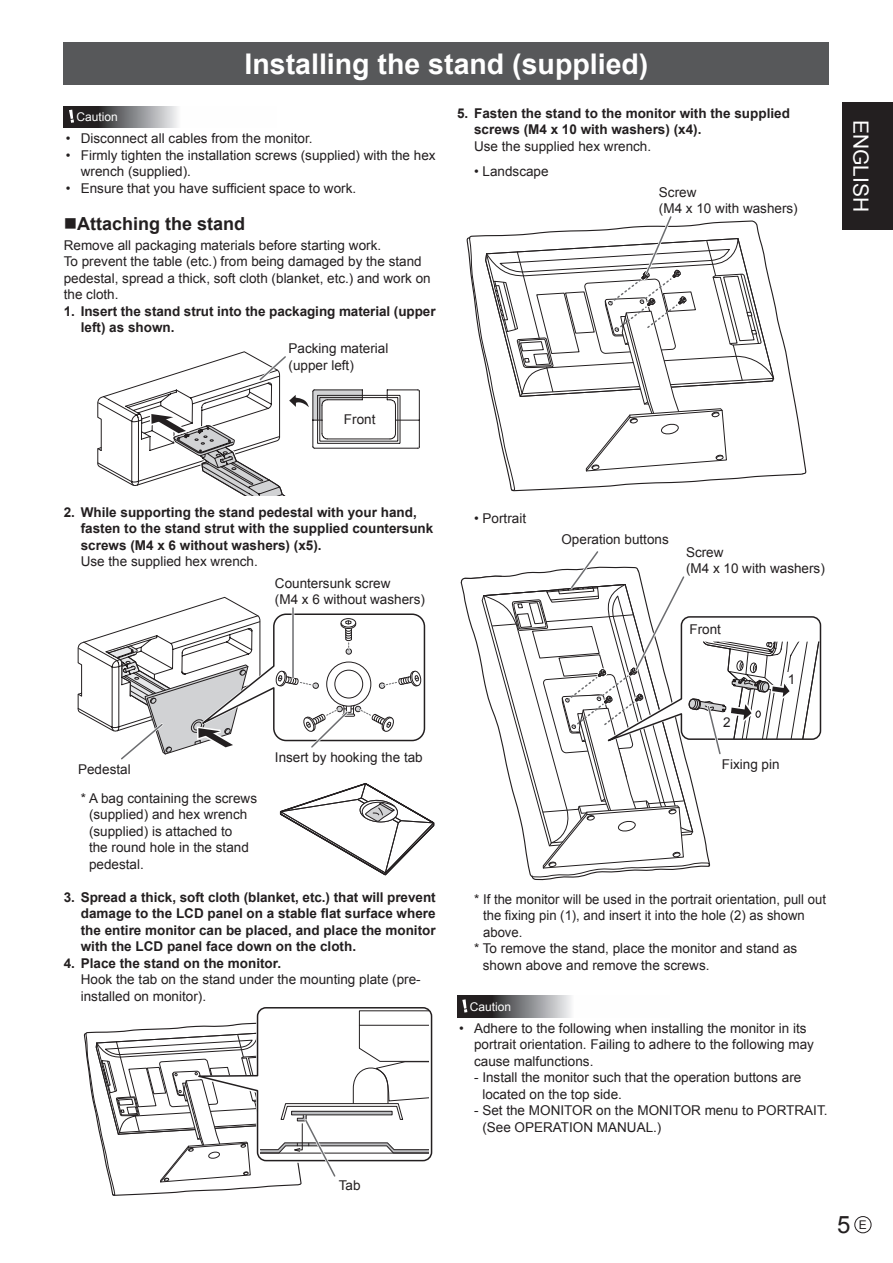
<style>
.page{position:relative;width:893px;height:1263px;background:#fff}
.page>*{position:absolute;margin:0;border:0;box-sizing:border-box;transform-origin:0 0}
.t1{font:700 28.5px "Arial";color:#fff}
.t2{font:24px "Arial";color:#231f20}
.t3{font:21px "Arial";color:#fff}
.t4{font:700 18px "Arial";color:#231f20}
.t5{font:13.5px/16.5px "Arial";color:#231f20}
.t6{font:700 13.5px/16.5px "Arial";color:#231f20}
.t7{font:12px "Arial";color:#fff}
.s1{font-size:12px}
</style>
<div class="page">
<div style="left:842px;top:102px;width:51px;height:128px;background:#231f20"></div>
<div style="left:854px;top:1216px;width:17px;height:17px;border:1px solid #231f20;border-radius:50%"></div>
<div style="left:64px;top:43px;width:765px;height:42px;background:#57585a"></div>
<svg style="left:64px;top:106px;width:114px;height:21px;background:#706f71"></svg>
<svg style="left:69px;top:110px;width:5px;height:13px"></svg>
<svg style="left:97px;top:351px;width:323px;height:144px"></svg>
<svg style="left:77px;top:596px;width:349px;height:164px"></svg>
<svg style="left:83px;top:1007px;width:350px;height:189px"></svg>
<svg style="left:468px;top:237px;width:338px;height:238px"></svg>
<svg style="left:469px;top:216px;width:305px;height:275px"></svg>
<svg style="left:460px;top:551px;width:362px;height:327px"></svg>
<div style="left:720px;top:715px;width:13px;height:14px;background:#fff"></div>
<div style="left:785px;top:672px;width:14px;height:12px;background:#fff"></div>
<svg style="left:457px;top:996px;width:114px;height:21px;background:#6f6f71"></svg>
<svg style="left:462px;top:999px;width:5px;height:13px"></svg>
<svg style="left:279px;top:783px;width:156px;height:93px"></svg>
<h1 class="t1" style="left:245px;top:45px;width:405px">Installing the stand (supplied)</h1>
<p class="t7" style="left:77px;top:109px;width:43px">Caution</p>
<p class="t5" style="left:66px;top:130px;width:248px">• Disconnect all cables from the monitor.</p>
<p class="t5" style="left:81px;top:147px;width:356px;text-indent:-15px">• Firmly tighten the installation screws (supplied) with the hex wrench (supplied).</p>
<p class="t5" style="left:66px;top:180px;width:292px">• Ensure that you have sufficient space to work.</p>
<h3 class="t4" style="left:64px;top:211px;width:183px">■Attaching the stand</h3>
<p class="t5" style="left:64px;top:237px;width:368px">Remove all packaging materials before starting work.<br>To prevent the table (etc.) from being damaged by the stand pedestal, spread a thick, soft cloth (blanket, etc.) and work on the cloth.</p>
<p class="t6" style="left:81px;top:303px;width:356px;text-indent:-17px">1. Insert the stand strut into the packaging material (upper left) as shown.</p>
<p class="t5" style="left:289px;top:341px;width:101px">Packing material (upper left)</p>
<p class="t5" style="left:344px;top:412px;width:33px">Front</p>
<p class="t6" style="left:474px;top:105px;width:317px;text-indent:-17px">5. Fasten the stand to the monitor with the supplied screws (M4 x 10 with washers) (x4).</p>
<p class="t5" style="left:474px;top:138px;width:179px">Use the supplied hex wrench.</p>
<p class="t5" style="left:474px;top:163px;width:76px">• Landscape</p>
<p class="t5" style="left:659px;top:184px;width:140px">Screw<br>(M4 x 10 with washers)</p>
<h3 class="t3" style="left:875px;top:120px;width:94px;rotate:90deg">ENGLISH</h3>
<p class="t6" style="left:81px;top:504px;width:354px;text-indent:-17px">2. While supporting the stand pedestal with your hand, fasten to the stand strut with the supplied countersunk screws (M4 x 6 without washers) (x5).</p>
<p class="t5" style="left:81px;top:554px;width:179px">Use the supplied hex wrench.</p>
<p class="t5" style="left:275px;top:575px;width:152px">Countersunk screw<br>(M4 x 6 without washers)</p>
<p class="t5" style="left:275px;top:749px;width:149px">Insert by hooking the tab</p>
<p class="t5" style="left:78px;top:755px;width:180px;line-height:28.8px">Pedestal<br>* A bag containing the screws</p>
<p class="t5" style="left:89px;top:806px;width:161px">(supplied) and hex wrench (supplied) is attached to the round hole in the stand pedestal.</p>
<p class="t6" style="left:81px;top:889px;width:356px;text-align:justify;text-indent:-17px">3. Spread a thick, soft cloth (blanket, etc.) that will prevent damage to the LCD panel on a stable flat surface where the entire monitor can be placed, and place the monitor with the LCD panel face down on the cloth.</p>
<p class="t6" style="left:64px;top:955px;width:219px">4. Place the stand on the monitor.</p>
<p class="t5" style="left:81px;top:971px;width:341px">Hook the tab on the stand under the mounting plate (pre&shy;installed on monitor).</p>
<p class="t5" style="left:339px;top:1177px;width:23px">Tab</p>
<p class="t5" style="left:474px;top:510px;width:53px">• Portrait</p>
<p class="t5" style="left:561px;top:531px;width:109px">Operation buttons</p>
<p class="t5" style="left:686px;top:544px;width:140px">Screw<br>(M4 x 10 with washers)</p>
<p class="t5" style="left:689px;top:621px;width:33px">Front</p>
<p class="t5" style="left:788px;top:671px;width:9px">1</p>
<p class="t5" style="left:723px;top:714px;width:9px">2</p>
<p class="t5" style="left:722px;top:756px;width:59px">Fixing pin</p>
<p class="t5" style="left:474px;top:891px;width:353px">* If the monitor will be used in the portrait orientation, pull out</p>
<p class="t5" style="left:483px;top:907px;width:323px">the fixing pin (1), and insert it into the hole (2) as shown</p>
<p class="t5" style="left:483px;top:924px;width:41px">above.</p>
<p class="t5" style="left:474px;top:940px;width:325px">* To remove the stand, place the monitor and stand as</p>
<p class="t5" style="left:483px;top:957px;width:228px">shown above and remove the screws.</p>
<p class="t7" style="left:470px;top:999px;width:43px">Caution</p>
<p class="t5" style="left:474px;top:1020px;width:341px;text-indent:-15px">• Adhere to the following when installing the monitor in its portrait orientation. Failing to adhere to the following may cause malfunctions.</p>
<p class="t5" style="left:482px;top:1069px;width:320px;text-indent:-8px">- Install the monitor such that the operation buttons are located on the top side.</p>
<p class="t5" style="left:482px;top:1102px;width:347px;text-indent:-8px">- Set the MONITOR on the MONITOR menu to PORTRAIT. (See OPERATION MANUAL.)</p>
<h2 class="t2" style="left:837px;top:1208px;width:31px">5 <span class="s1">E</span></h2>
</div>
